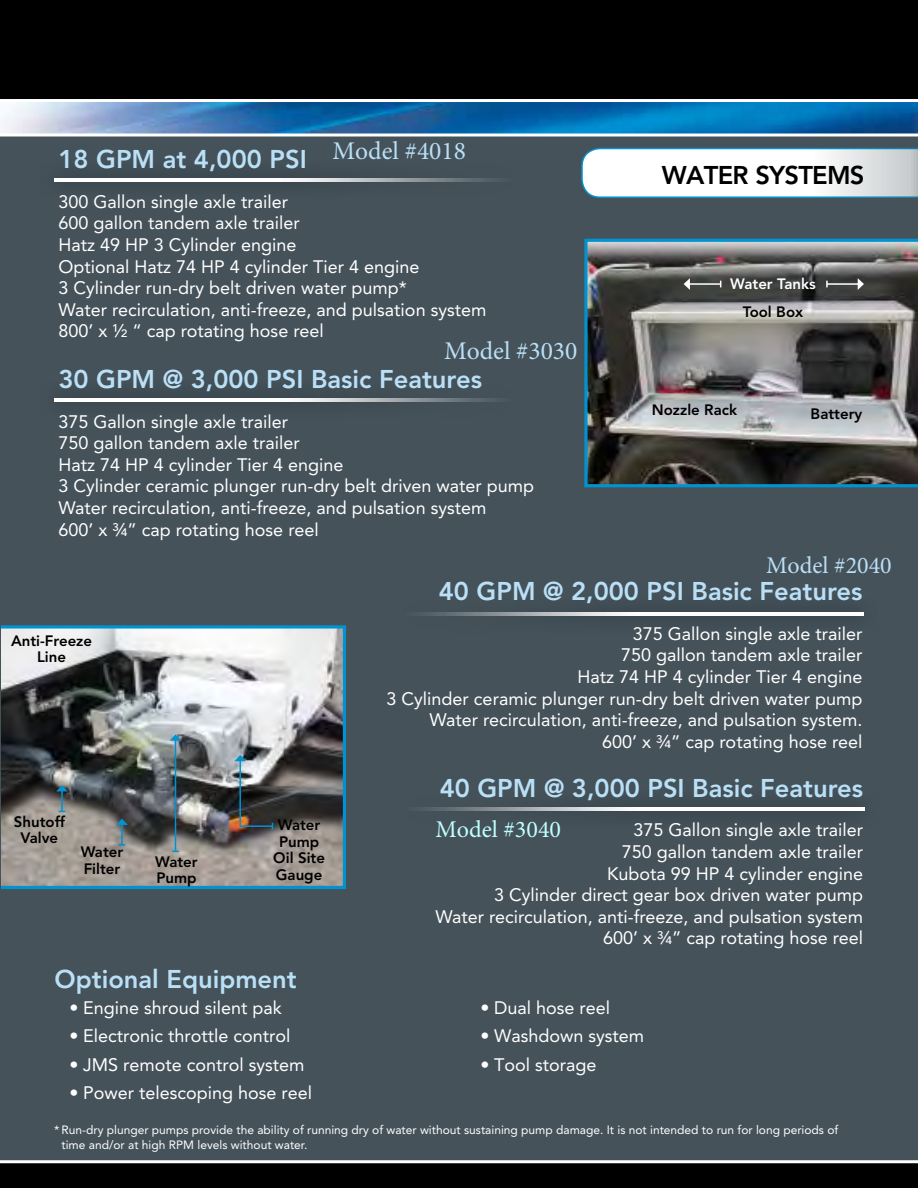
<style>
.page{position:relative;width:918px;height:1188px;background:#fff}
.page>*{position:absolute;margin:0;border:0;box-sizing:border-box;transform-origin:0 0}
.t1{font:800 25.5px "Avenir";color:#bae0f7}
.t2{font:25.5px "Minion Pro";color:#badff6}
.t3{font:800 25.5px "Avenir";letter-spacing:-.03em;color:#000}
.t4{font:24px "Minion Pro";color:#badff6}
.t5{font:24px "Minion Pro";color:#bfffff}
.t6{font:18px/21.6px "Avenir";color:#fff}
.t7{font:800 15px/16.5px "Avenir";color:#000;text-align:center}
.t8{font:800 15px "Avenir";color:#fff}
.t9{font:12px/14.4px "Avenir";color:#fff}
</style>
<div class="page">
<img style="left:0;top:102px;width:918px;height:32px">
<div style="left:0;top:135px;width:918px;height:1053px;background:#45525a"></div>
<div style="left:0;top:0;width:918px;height:100px;background:#000"></div>
<svg style="left:581px;top:148px;width:337px;height:50px;background:#e5eef2"></svg>
<img style="left:54px;top:178px;width:542px;height:3px">
<img style="left:54px;top:398px;width:442px;height:3px">
<img style="left:422px;top:613px;width:442px;height:3px">
<img style="left:422px;top:808px;width:443px;height:3px">
<hr style="left:0;top:134px;width:918px;height:2px;background:#fff">
<hr style="left:0;top:99px;width:918px;height:3px;background:#fff">
<svg style="left:0;top:1160px;width:918px;height:28px;background:#1b1c1c"></svg>
<svg style="left:1px;top:625px;width:345px;height:264px;background:#898e8f"></svg>
<svg style="left:584px;top:239px;width:334px;height:248px;background:#676a6b"></svg>
<hr style="left:689px;top:283px;width:32px;height:2px;background:#fff">
<svg style="left:684px;top:278px;width:6px;height:12px"></svg>
<hr style="left:827px;top:283px;width:31px;height:2px;background:#fff">
<svg style="left:826px;top:281px;width:2px;height:6px"></svg>
<svg style="left:858px;top:278px;width:6px;height:12px"></svg>
<svg style="left:234px;top:755px;width:40px;height:75px;background:#616566"></svg>
<hr style="left:175px;top:740px;width:1px;height:111px;background:#0093d0">
<svg style="left:170px;top:734px;width:11px;height:7px"></svg>
<hr style="left:61px;top:791px;width:2px;height:20px;background:#0093d0">
<svg style="left:56px;top:785px;width:12px;height:6px"></svg>
<hr style="left:121px;top:824px;width:2px;height:21px;background:#0093d0">
<svg style="left:116px;top:819px;width:12px;height:6px"></svg>
<h1 class="t2" style="left:333px;top:134px;width:135px">Model #4018</h1>
<h1 class="t1" style="left:58px;top:144px;width:250px">18 GPM at 4,000 PSI</h1>
<p class="t6" style="left:58px;top:191px;width:429px">300 Gallon single axle trailer<br>600 gallon tandem axle trailer<br>Hatz 49 HP 3 Cylinder engine<br>Optional Hatz 74 HP 4 cylinder Tier 4 engine<br>3 Cylinder run-dry belt driven water pump*<br>Water recirculation, anti-freeze, and pulsation system 800’ x ½ “ cap rotating hose reel</p>
<h1 class="t2" style="left:444px;top:333px;width:135px">Model #3030</h1>
<h1 class="t1" style="left:58px;top:364px;width:425px">30 GPM @ 3,000 PSI Basic Features</h1>
<p class="t6" style="left:58px;top:411px;width:477px">375 Gallon single axle trailer<br>750 gallon tandem axle trailer<br>Hatz 74 HP 4 cylinder Tier 4 engine<br>3 Cylinder ceramic plunger run-dry belt driven water pump Water recirculation, anti-freeze, and pulsation system<br>600’ x ¾” cap rotating hose reel</p>
<h1 class="t3" style="left:662px;top:160px;width:204px">WATER SYSTEMS</h1>
<p class="t8" style="left:730px;top:275px;width:87px">Water Tanks</p>
<p class="t7" style="left:743px;top:304px;width:62px">Tool Box</p>
<p class="t7" style="left:652px;top:401px;width:87px">Nozzle Rack</p>
<p class="t7" style="left:811px;top:405px;width:53px">Battery</p>
<h2 class="t4" style="left:766px;top:549px;width:127px">Model #2040</h2>
<p class="t7" style="left:11px;top:632px;width:83px">Anti-Freeze<br>Line</p>
<p class="t7" style="left:14px;top:813px;width:53px">Shutoff<br>Valve</p>
<p class="t7" style="left:81px;top:844px;width:44px;text-align:left">Water<br>Filter</p>
<p class="t7" style="left:155px;top:853px;width:44px;text-align:left">Water<br>Pump</p>
<p class="t7" style="left:273px;top:817px;width:53px">Water<br>Pump<br>Oil Site<br>Gauge</p>
<h1 class="t1" style="left:55px;top:964px;width:244px">Optional Equipment</h1>
<p class="t6" style="left:70px;top:997px;width:214px">• Engine shroud silent pak</p>
<p class="t6" style="left:70px;top:1025px;width:222px">• Electronic throttle control</p>
<p class="t6" style="left:70px;top:1054px;width:236px">• JMS remote control system</p>
<p class="t6" style="left:70px;top:1082px;width:244px">• Power telescoping hose reel</p>
<h1 class="t1" style="left:439px;top:576px;width:425px">40 GPM @ 2,000 PSI Basic Features</h1>
<p class="t6" style="left:387px;top:623px;width:477px;text-align:right">375 Gallon single axle trailer<br>750 gallon tandem axle trailer<br>Hatz 74 HP 4 cylinder Tier 4 engine<br>3 Cylinder ceramic plunger run-dry belt driven water pump Water recirculation, anti-freeze, and pulsation system.<br>600’ x ¾” cap rotating hose reel</p>
<h1 class="t1" style="left:440px;top:773px;width:425px">40 GPM @ 3,000 PSI Basic Features</h1>
<p class="t6" style="left:435px;top:819px;width:429px;text-align:right">375 Gallon single axle trailer<br>750 gallon tandem axle trailer<br>Kubota 99 HP 4 cylinder engine<br>3 Cylinder direct gear box driven water pump<br>Water recirculation, anti-freeze, and pulsation system 600’ x ¾” cap rotating hose reel</p>
<h2 class="t5" style="left:435px;top:813px;width:127px">Model #3040</h2>
<p class="t6" style="left:481px;top:997px;width:131px">• Dual hose reel</p>
<p class="t6" style="left:481px;top:1025px;width:165px">• Washdown system</p>
<p class="t6" style="left:481px;top:1054px;width:117px">• Tool storage</p>
<p class="t9" style="left:62px;top:1123px;width:778px;text-indent:-8px">* Run-dry plunger pumps provide the ability of running dry of water without sustaining pump damage. It is not intended to run for long periods of time and/or at high RPM levels without water.</p>
</div>
